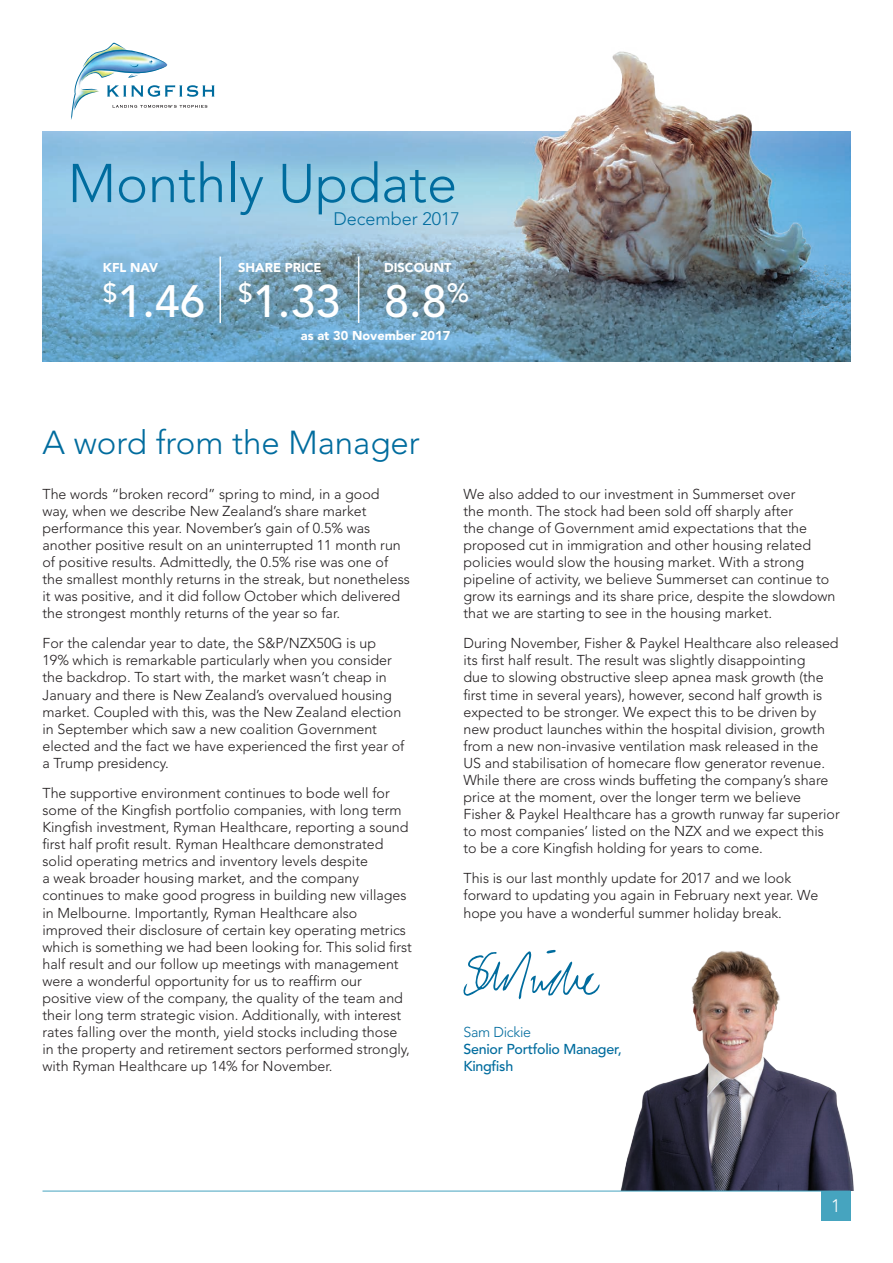
<style>
.page{position:relative;width:893px;height:1263px;background:#fff}
.page>*{position:absolute;margin:0;border:0;box-sizing:border-box;transform-origin:0 0}
.t1{font:300 54px "Avenir";color:#006c9e}
.t2{font:500 45px "Avenir";color:#fff}
.t3{font:300 33px "Avenir";color:#006c9e}
.t4{font:300 18px "Avenir";color:#006c9e}
.t5{font:300 18px "Avenir";color:#fff}
.t6{font:300 14.25px/17.1px "Avenir";color:#231f20}
.t7{font:500 14.25px/17.1px "Avenir";letter-spacing:-.02em;color:#006c9e}
.t8{font:300 14.25px "Avenir";letter-spacing:-.02em;color:#006c9e}
.t9{font:900 12.75px "Avenir";color:#fff}
</style>
<div class="page">
<img style="left:601px;top:951px;width:253px;height:240px">
<img style="left:43px;top:51px;width:807px;height:310px">
<hr style="left:43px;top:1191px;width:807px;height:1px;background:#46a4bf">
<div style="left:821px;top:1191px;width:29px;height:29px;background:#46a4bf"></div>
<svg style="left:71px;top:42px;width:144px;height:78px"></svg>
<hr style="left:219px;top:257px;width:2px;height:66px;background:#fff">
<hr style="left:358px;top:257px;width:1px;height:66px;background:#fff">
<svg style="left:463px;top:950px;width:137px;height:49px"></svg>
<h1 class="t1" style="left:68px;top:152px;width:391px">Monthly Update</h1>
<p class="t4" style="left:333px;top:208px;width:128px">December 2017</p>
<p class="t9" style="left:103px;top:260px;width:57px">KFL NAV</p>
<h2 class="t2" style="left:103px;top:276px;width:104px"><sup>$</sup>1.46</h2>
<p class="t9" style="left:238px;top:260px;width:85px">SHARE PRICE</p>
<h2 class="t2" style="left:238px;top:276px;width:104px"><sup>$</sup>1.33</h2>
<p class="t9" style="left:384px;top:260px;width:69px">DISCOUNT</p>
<h2 class="t2" style="left:384px;top:276px;width:86px">8.8<sup>%</sup></h2>
<p class="t9" style="left:301px;top:328px;width:151px">as at 30 November 2017</p>
<h3 class="t3" style="left:43px;top:423px;width:379px">A word from the Manager</h3>
<p class="t6" style="left:43px;top:485px;width:369px">The words “broken record” spring to mind, in a good<br>way, when we describe New Zealand’s share market performance this year. November’s gain of 0.5% was another positive result on an uninterrupted 11 month run of positive results. Admittedly, the 0.5% rise was one of the smallest monthly returns in the streak, but nonetheless it was positive, and it did follow October which delivered the strongest monthly returns of the year so far.</p>
<p class="t6" style="left:43px;top:635px;width:363px">For the calendar year to date, the S&amp;P/NZX50G is up 19% which is remarkable particularly when you consider the backdrop. To start with, the market wasn’t cheap in January and there is New Zealand’s overvalued housing market. Coupled with this, was the New Zealand election in September which saw a new coalition Government elected and the fact we have experienced the first year of a Trump presidency.</p>
<p class="t6" style="left:43px;top:784px;width:371px">The supportive environment continues to bode well for some of the Kingfish portfolio companies, with long term Kingfish investment, Ryman Healthcare, reporting a sound first half profit result. Ryman Healthcare demonstrated solid operating metrics and inventory levels despite<br>a weak broader housing market, and the company continues to make good progress in building new villages in Melbourne. Importantly, Ryman Healthcare also improved their disclosure of certain key operating metrics which is something we had been looking for. This solid first half result and our follow up meetings with management were a wonderful opportunity for us to reaffirm our positive view of the company, the quality of the team and their long term strategic vision. Additionally, with interest rates falling over the month, yield stocks including those in the property and retirement sectors performed strongly, with Ryman Healthcare up 14% for November.</p>
<p class="t6" style="left:463px;top:485px;width:373px">We also added to our investment in Summerset over<br>the month. The stock had been sold off sharply after<br>the change of Government amid expectations that the proposed cut in immigration and other housing related policies would slow the housing market. With a strong pipeline of activity, we believe Summerset can continue to grow its earnings and its share price, despite the slowdown that we are starting to see in the housing market.</p>
<p class="t6" style="left:463px;top:635px;width:378px">During November, Fisher &amp; Paykel Healthcare also released its first half result. The result was slightly disappointing<br>due to slowing obstructive sleep apnea mask growth (the first time in several years), however, second half growth is expected to be stronger. We expect this to be driven by new product launches within the hospital division, growth from a new non-invasive ventilation mask released in the<br>US and stabilisation of homecare flow generator revenue.<br>While there are cross winds buffeting the company’s share price at the moment, over the longer term we believe Fisher &amp; Paykel Healthcare has a growth runway far superior to most companies’ listed on the NZX and we expect this to be a core Kingfish holding for years to come.</p>
<p class="t6" style="left:463px;top:870px;width:356px">This is our last monthly update for 2017 and we look forward to updating you again in February next year. We hope you have a wonderful summer holiday break.</p>
<p class="t8" style="left:463px;top:1024px;width:69px">Sam Dickie</p>
<p class="t7" style="left:463px;top:1041px;width:160px">Senior Portfolio Manager,<br>Kingfish</p>
<p class="t5" style="left:831px;top:1195px;width:11px">1</p>
</div>
